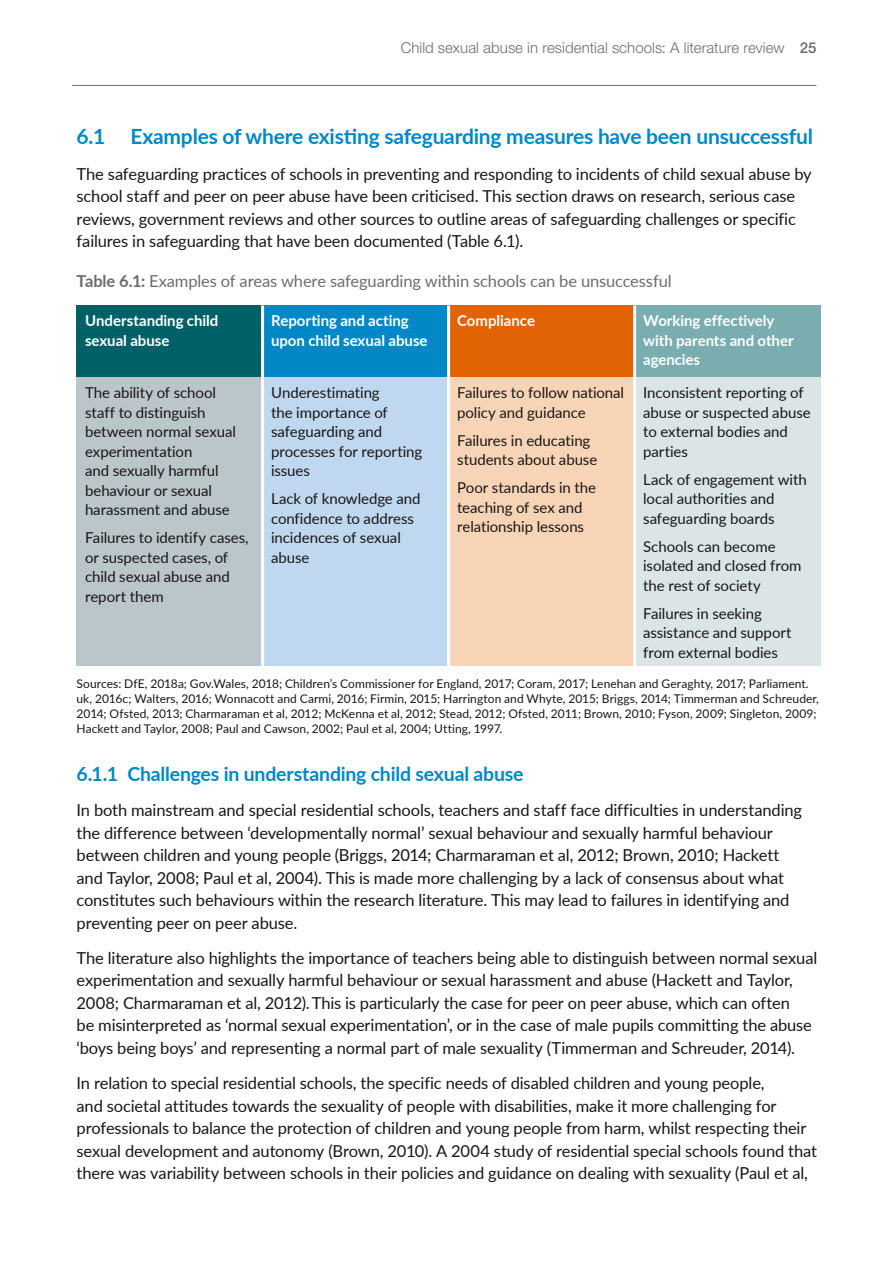
<style>
.page{position:relative;width:893px;height:1263px;background:#fff}
.page>*{position:absolute;margin:0;border:0;box-sizing:border-box;transform-origin:0 0}
.A_heading{font:700 21px "Lato";letter-spacing:-.01em;color:#0088c6}
.B_Head{font:700 19.5px "Lato";letter-spacing:-.01em;color:#0088c6}
.Body_text{font:16.5px/22.5px "Lato";letter-spacing:-.01em;color:#181716}
.Table_Figure_heading{font:16.5px "Lato";letter-spacing:-.01em;color:#6b6d6d}
.Table_text{font:15px/19.5px "Lato";letter-spacing:-.005em;color:#181716}
.Table_text-2{font:700 15px/19.5px "Lato";color:#fff}
.t1{font:300 15px "Helvetica Neue LT Std";letter-spacing:.005em;color:#6b6d6d}
.Table_text_small{font:12px/15px "Lato";letter-spacing:.005em;color:#181716}
.s1{font-weight:500}
.s2{font-weight:700}
</style>
<div class="page">
<hr style="left:72px;top:85px;width:744px;height:1px;background:#6b6d6d">
<div style="left:77px;top:305px;width:186px;height:72px;background:#006068"></div>
<div style="left:263px;top:305px;width:186px;height:72px;background:#0088c6"></div>
<div style="left:449px;top:305px;width:186px;height:72px;background:#e26304"></div>
<div style="left:635px;top:305px;width:186px;height:72px;background:#79adaf"></div>
<div style="left:77px;top:377px;width:186px;height:289px;background:#bac6ca"></div>
<div style="left:263px;top:377px;width:186px;height:289px;background:#bfd8ef"></div>
<div style="left:449px;top:377px;width:186px;height:289px;background:#f8d4b6"></div>
<div style="left:635px;top:377px;width:186px;height:289px;background:#dbe5e7"></div>
<hr style="left:261px;top:305px;width:3px;height:72px;background:#fff">
<hr style="left:447px;top:305px;width:3px;height:72px;background:#fff">
<hr style="left:633px;top:305px;width:3px;height:72px;background:#fff">
<hr style="left:261px;top:377px;width:3px;height:289px;background:#fff">
<hr style="left:447px;top:377px;width:3px;height:289px;background:#fff">
<hr style="left:633px;top:377px;width:3px;height:289px;background:#fff">
<p class="t1" style="left:401px;top:39px;width:417px">Child sexual abuse in residential schools: A literature review <span class="s1">25</span></p>
<h1 class="A_heading" style="left:77px;top:121px;width:738px">6.1 Examples of where existing safeguarding measures have been unsuccessful</h1>
<p class="Body_text" style="left:77px;top:162px;width:737px">The safeguarding practices of schools in preventing and responding to incidents of child sexual abuse by school staff and peer on peer abuse have been criticised. This section draws on research, serious case reviews, government reviews and other sources to outline areas of safeguarding challenges or specific failures in safeguarding that have been documented (Table 6.1).</p>
<p class="Table_Figure_heading" style="left:77px;top:269px;width:597px"><span class="s2">Table 6.1:</span> Examples of areas where safeguarding within schools can be unsuccessful</p>
<p class="Table_text-2" style="left:85px;top:310px;width:135px">Understanding child sexual abuse</p>
<p class="Table_text-2" style="left:271px;top:310px;width:158px">Reporting and acting upon child sexual abuse</p>
<p class="Table_text-2" style="left:457px;top:310px;width:79px">Compliance</p>
<p class="Table_text-2" style="left:643px;top:310px;width:152px">Working effectively with parents and other agencies</p>
<p class="Table_text" style="left:85px;top:382px;width:153px">The ability of school staff to distinguish between normal sexual experimentation<br>and sexually harmful behaviour or sexual harassment and abuse</p>
<p class="Table_text" style="left:85px;top:527px;width:165px">Failures to identify cases, or suspected cases, of child sexual abuse and report them</p>
<p class="Table_text" style="left:271px;top:382px;width:153px">Underestimating<br>the importance of safeguarding and processes for reporting issues</p>
<p class="Table_text" style="left:271px;top:488px;width:151px">Lack of knowledge and confidence to address incidences of sexual abuse</p>
<p class="Table_text" style="left:457px;top:382px;width:169px">Failures to follow national policy and guidance</p>
<p class="Table_text" style="left:457px;top:430px;width:142px">Failures in educating students about abuse</p>
<p class="Table_text" style="left:457px;top:477px;width:141px">Poor standards in the teaching of sex and relationship lessons</p>
<p class="Table_text" style="left:643px;top:382px;width:169px">Inconsistent reporting of abuse or suspected abuse to external bodies and parties</p>
<p class="Table_text" style="left:643px;top:469px;width:165px">Lack of engagement with local authorities and safeguarding boards</p>
<p class="Table_text" style="left:643px;top:536px;width:160px">Schools can become isolated and closed from the rest of society</p>
<p class="Table_text" style="left:643px;top:603px;width:150px">Failures in seeking assistance and support from external bodies</p>
<p class="Table_text_small" style="left:77px;top:675px;width:744px">Sources: DfE, 2018a; Gov.Wales, 2018; Children’s Commissioner for England, 2017; Coram, 2017; Lenehan and Geraghty, 2017; Parliament. uk, 2016c; Walters, 2016; Wonnacott and Carmi, 2016; Firmin, 2015; Harrington and Whyte, 2015; Briggs, 2014; Timmerman and Schreuder, 2014; Ofsted, 2013; Charmaraman et al, 2012; McKenna et al, 2012; Stead, 2012; Ofsted, 2011; Brown, 2010; Fyson, 2009; Singleton, 2009; Hackett and Taylor, 2008; Paul and Cawson, 2002; Paul et al, 2004; Utting, 1997.</p>
<h2 class="B_Head" style="left:77px;top:759px;width:449px">6.1.1 Challenges in understanding child sexual abuse</h2>
<p class="Body_text" style="left:77px;top:798px;width:727px">In both mainstream and special residential schools, teachers and staff face difficulties in understanding the difference between ‘developmentally normal’ sexual behaviour and sexually harmful behaviour between children and young people (Briggs, 2014; Charmaraman et al, 2012; Brown, 2010; Hackett and Taylor, 2008; Paul et al, 2004). This is made more challenging by a lack of consensus about what constitutes such behaviours within the research literature. This may lead to failures in identifying and preventing peer on peer abuse.</p>
<p class="Body_text" style="left:77px;top:946px;width:742px">The literature also highlights the importance of teachers being able to distinguish between normal sexual experimentation and sexually harmful behaviour or sexual harassment and abuse (Hackett and Taylor, 2008; Charmaraman et al, 2012).This is particularly the case for peer on peer abuse, which can often<br>be misinterpreted as ‘normal sexual experimentation’, or in the case of male pupils committing the abuse ‘boys being boys’ and representing a normal part of male sexuality (Timmerman and Schreuder, 2014).</p>
<p class="Body_text" style="left:77px;top:1071px;width:742px">In relation to special residential schools, the specific needs of disabled children and young people,<br>and societal attitudes towards the sexuality of people with disabilities, make it more challenging for professionals to balance the protection of children and young people from harm, whilst respecting their sexual development and autonomy (Brown, 2010). A 2004 study of residential special schools found that there was variability between schools in their policies and guidance on dealing with sexuality (Paul et al,</p>
</div>
